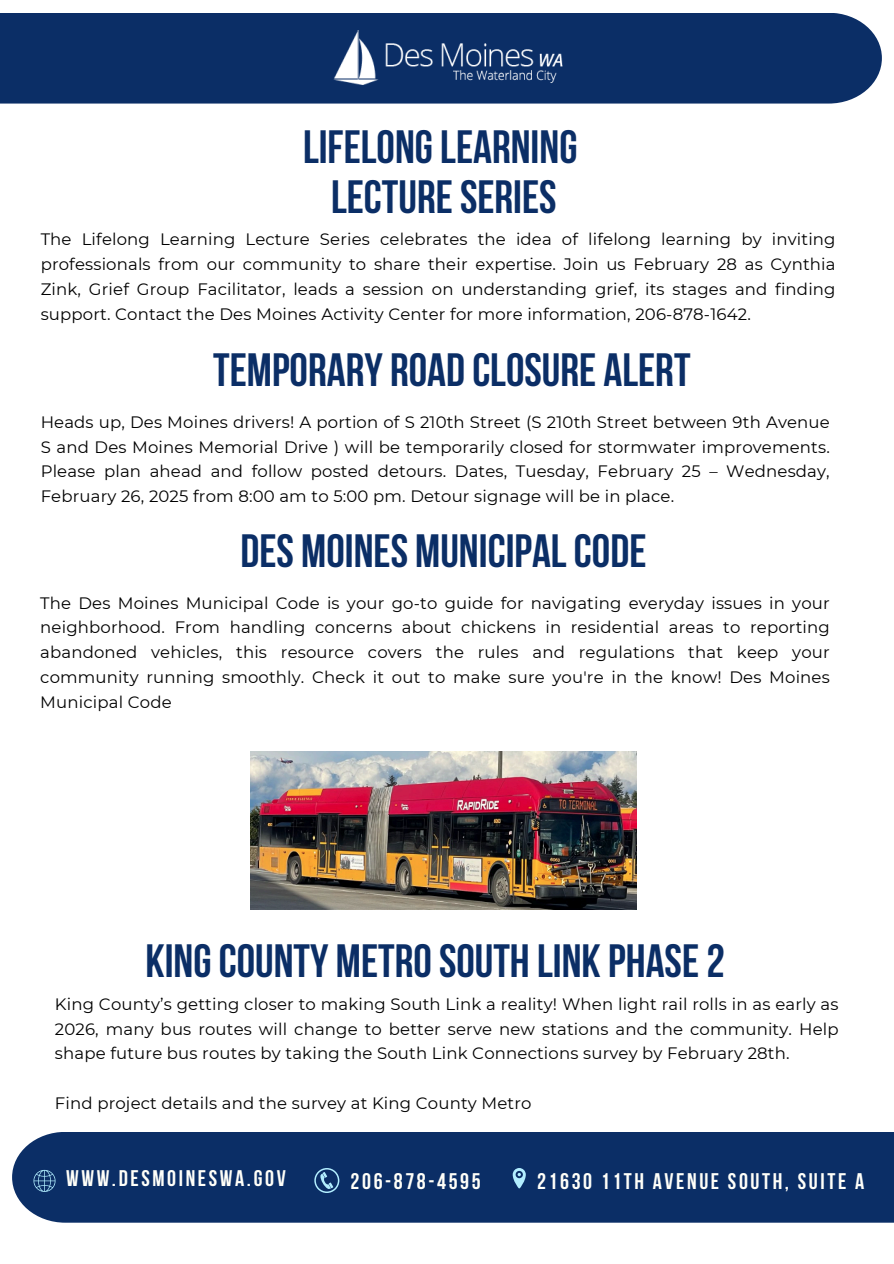
<style>
.page{position:relative;width:894px;height:1264px;background:#fff}
.page>*{position:absolute;margin:0;border:0;box-sizing:border-box;transform-origin:0 0}
.t1{font:700 46.5px/49.5px "Bebas Neue";color:#0b2e66;text-align:center}
.t2{font:700 22.5px "Bebas Neue";letter-spacing:.115em;color:#fffff9}
.t3{font:16.5px/24.8px "Montserrat";letter-spacing:.01em;color:#000;text-align:justify}
</style>
<div class="page">
<div style="left:0;top:13px;width:881px;height:91px;background:#0b2e66"></div>
<img style="left:332px;top:31px;width:232px;height:56px">
<div style="left:12px;top:1132px;width:881px;height:90px;background:#0b2e66"></div>
<svg style="left:314px;top:1167px;width:25px;height:25px"></svg>
<svg style="left:512px;top:1167px;width:13px;height:21px"></svg>
<svg style="left:33px;top:1169px;width:22px;height:22px"></svg>
<img style="left:250px;top:752px;width:386px;height:157px">
<h1 class="t1" style="left:303px;top:127px;width:276px">LIFELONG LEARNING<br>LECTURE SERIES</h1>
<p class="t3" style="left:41px;top:227px;width:796px">The Lifelong Learning Lecture Series celebrates the idea of lifelong learning by inviting professionals from our community to share their expertise. Join us February 28 as Cynthia Zink, Grief Group Facilitator, leads a session on understanding grief, its stages and finding support. Contact the Des Moines Activity Center for more information, 206-878-1642.</p>
<p class="t1" style="left:213px;top:349px;width:478px">TEMPORARY ROAD CLOSURE ALERT</p>
<p class="t3" style="left:41px;top:409px;width:790px">Heads up, Des Moines drivers! A portion of S 210th Street (S 210th Street between 9th Avenue S and Des Moines Memorial Drive ) will be temporarily closed for stormwater improvements.<br>Please plan ahead and follow posted detours. Dates, Tuesday, February 25 – Wednesday, February 26, 2025 from 8:00 am to 5:00 pm. Detour signage will be in place.</p>
<h1 class="t1" style="left:240px;top:530px;width:407px">DES MOINES MUNICIPAL CODE</h1>
<p class="t3" style="left:40px;top:590px;width:790px">The Des Moines Municipal Code is your go-to guide for navigating everyday issues in your neighborhood. From handling concerns about chickens in residential areas to reporting abandoned vehicles, this resource covers the rules and regulations that keep your community running smoothly. Check it out to make sure you're in the know! Des Moines Municipal Code</p>
<p class="t1" style="left:145px;top:940px;width:580px">KING COUNTY METRO SOUTH LINK PHASE 2</p>
<h1 class="t3" style="left:55px;top:991px;width:784px">King County’s getting closer to making South Link a reality! When light rail rolls in as early as 2026, many bus routes will change to better serve new stations and the community. Help shape future bus routes by taking the South Link Connections survey by February 28th.</h1>
<p class="t3" style="left:55px;top:1090px;width:478px">Find project details and the survey at King County Metro</p>
<h1 class="t2" style="left:66px;top:1169px;width:221px">WWW.DESMOINESWA.GOV</h1>
<p class="t2" style="left:350px;top:1172px;width:131px">206-878-4595</p>
<p class="t2" style="left:537px;top:1172px;width:328px">21630 11TH AVENUE SOUTH, SUITE A</p>
</div>
